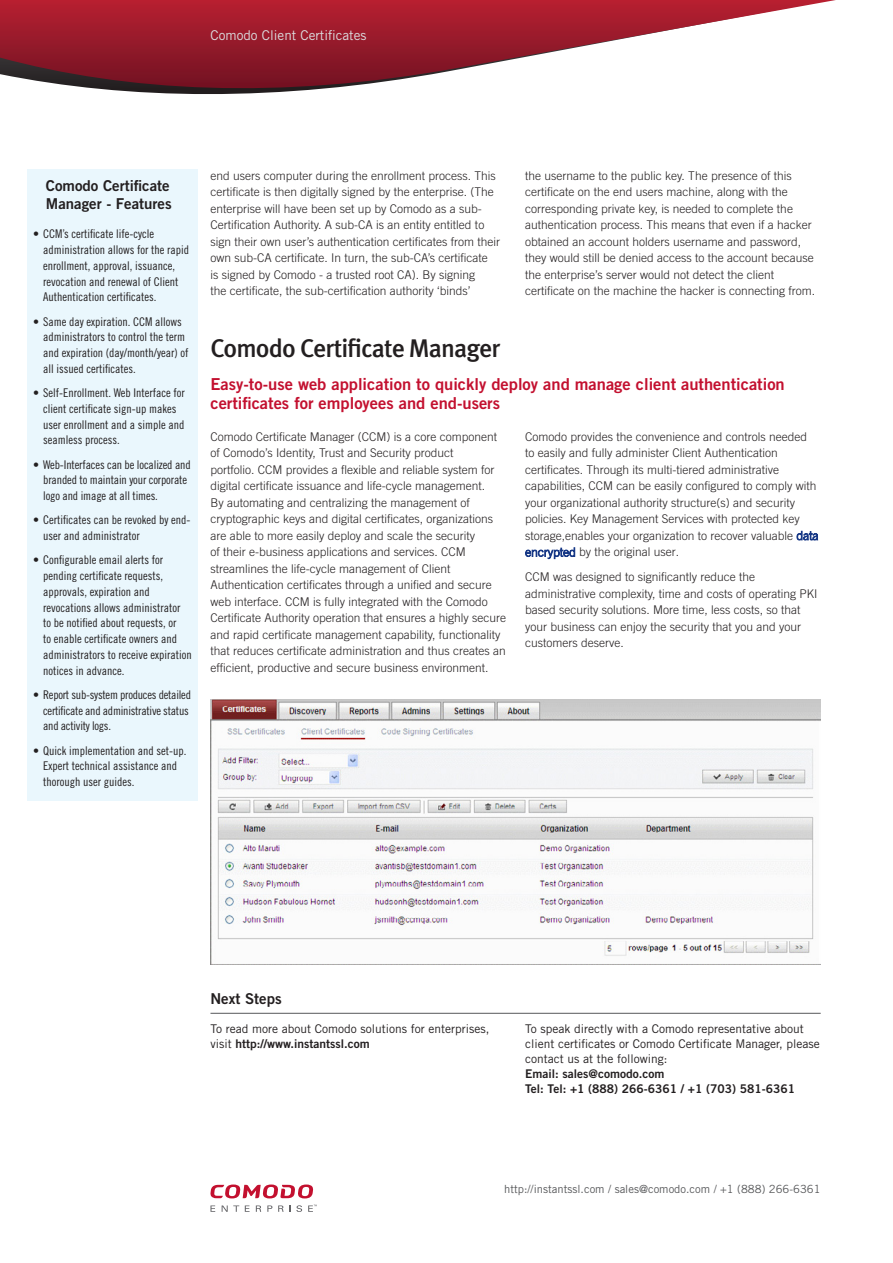
<style>
.page{position:relative;width:893px;height:1263px;background:#fff}
.page>*{position:absolute;margin:0;border:0;box-sizing:border-box;transform-origin:0 0}
.t1{font:500 25.5px "Meta";letter-spacing:-.03em;color:#231f20}
.t2{font:16.5px/19.8px "Trade Gothic LT Bold Two";color:#c3102f}
.t3{font:15px/18px "Trade Gothic Bold Two";color:#231f20}
.t4{font:15px "Trade Gothic LT Bold Two";color:#231f20}
.t5{font:13.5px "Trade Gothic LT";color:#dcdddf}
.t6{font:300 12px/16.5px "Trade Gothic LT";color:#231f20}
.t7{font:12px/15.8px "Trade Gothic LT Cond Eighteen";color:#231f20}
.t8{font:12px/15px "Trade Gothic LT";color:#231f20}
.t9{font:12px/15px "Trade Gothic LT Bold Two";color:#231f20}
.t10{font:12px/15.8px "Trade Gothic LT Cond Eighteen";letter-spacing:-.02em;color:#231f20}
.t11{font:11.25px "Trade Gothic LT";color:#57585a}
.s1{color:#173886}
.s2{font-family:"Trade Gothic LT"}
</style>
<div class="page">
<svg style="left:0;top:0;width:836px;height:94px"></svg>
<svg style="left:210px;top:1205px;width:5px;height:7px"></svg>
<svg style="left:222px;top:1205px;width:17px;height:7px"></svg>
<svg style="left:245px;top:1205px;width:5px;height:7px"></svg>
<svg style="left:256px;top:1205px;width:5px;height:7px"></svg>
<svg style="left:267px;top:1205px;width:5px;height:7px"></svg>
<svg style="left:278px;top:1205px;width:12px;height:7px"></svg>
<svg style="left:296px;top:1205px;width:6px;height:7px"></svg>
<svg style="left:308px;top:1204px;width:9px;height:8px"></svg>
<svg style="left:210px;top:1184px;width:103px;height:14px"></svg>
<div style="left:27px;top:169px;width:171px;height:631px;background:#eaf7fd"></div>
<hr style="left:210px;top:1013px;width:611px;height:1px;background:#57585a">
<img style="left:210px;top:699px;width:610px;height:265px">
<p class="t5" style="left:210px;top:27px;width:157px">Comodo Client Certificates</p>
<p class="t3" style="left:46px;top:177px;width:127px">Comodo Certificate<br>Manager - Features</p>
<p class="t7" style="left:43px;top:226px;width:147px;text-indent:-10px">• CCM’s certificate life-cycle administration allows for the rapid enrollment, approval, issuance, revocation and renewal of Client Authentication certificates.</p>
<p class="t7" style="left:43px;top:313px;width:147px;text-indent:-10px">• Same day expiration. CCM allows administrators to control the term and expiration (day/month/year) of all issued certificates.</p>
<p class="t7" style="left:43px;top:385px;width:143px;text-indent:-10px">• Self-Enrollment. Web Interface for client certificate sign-up makes user enrollment and a simple and seamless process.</p>
<p class="t7" style="left:43px;top:456px;width:149px;text-indent:-10px">• Web-Interfaces can be localized and branded to maintain your corporate logo and image at all times.</p>
<p class="t7" style="left:43px;top:512px;width:149px;text-indent:-10px">• Certificates can be revoked by end&shy;user and administrator</p>
<p class="t7" style="left:43px;top:552px;width:150px;text-indent:-10px">• Configurable email alerts for pending certificate requests, approvals, expiration and revocations allows administrator<br>to be notified about requests, or<br>to enable certificate owners and administrators to receive expiration notices in advance.</p>
<p class="t10" style="left:43px;top:686px;width:149px;text-indent:-10px">• Report sub-system produces detailed certificate and administrative status and activity logs.</p>
<p class="t7" style="left:43px;top:742px;width:145px;text-indent:-10px">• Quick implementation and set-up.<br>Expert technical assistance and thorough user guides.</p>
<p class="t6" style="left:210px;top:167px;width:291px">end users computer during the enrollment process. This certificate is then digitally signed by the enterprise. (The enterprise will have been set up by Comodo as a sub-Certification Authority. A sub-CA is an entity entitled to sign their own user’s authentication certificates from their own sub-CA certificate. In turn, the sub-CA’s certificate<br>is signed by Comodo - a trusted root CA). By signing<br>the certificate, the sub-certification authority ‘binds’</p>
<p class="t6" style="left:525px;top:167px;width:292px">the username to the public key. The presence of this certificate on the end users machine, along with the corresponding private key, is needed to complete the authentication process. This means that even if a hacker obtained an account holders username and password, they would still be denied access to the account because the enterprise’s server would not detect the client certificate on the machine the hacker is connecting from.</p>
<h1 class="t1" style="left:210px;top:333px;width:291px">Comodo Certificate Manager</h1>
<h2 class="t2" style="left:210px;top:373px;width:576px">Easy-to-use web application to quickly deploy and manage client authentication certificates for employees and end-users</h2>
<p class="t6" style="left:210px;top:428px;width:297px">Comodo Certificate Manager (CCM) is a core component of Comodo’s Identity, Trust and Security product<br>portfolio. CCM provides a flexible and reliable system for digital certificate issuance and life-cycle management.<br>By automating and centralizing the management of cryptographic keys and digital certificates, organizations are able to more easily deploy and scale the security<br>of their e-business applications and services. CCM streamlines the life-cycle management of Client Authentication certificates through a unified and secure web interface. CCM is fully integrated with the Comodo Certificate Authority operation that ensures a highly secure and rapid certificate management capability, functionality that reduces certificate administration and thus creates an efficient, productive and secure business environment.</p>
<p class="t6" style="left:525px;top:428px;width:295px">Comodo provides the convenience and controls needed to easily and fully administer Client Authentication certificates. Through its multi-tiered administrative capabilities, CCM can be easily configured to comply with your organizational authority structure(s) and security policies. Key Management Services with protected key storage,enables your organization to recover valuable <span class="s1">data encrypted</span> by the original user.</p>
<p class="t6" style="left:525px;top:569px;width:294px">CCM was designed to significantly reduce the administrative complexity, time and costs of operating PKI based security solutions. More time, less costs, so that your business can enjoy the security that you and your customers deserve.</p>
<p class="t4" style="left:210px;top:989px;width:73px">Next Steps</p>
<p class="t8" style="left:210px;top:1021px;width:280px">To read more about Comodo solutions for enterprises,</p>
<p class="t9" style="left:210px;top:1036px;width:161px"><span class="s2">visit</span> http://www.instantssl.com</p>
<p class="t8" style="left:525px;top:1021px;width:296px">To speak directly with a Comodo representative about client certificates or Comodo Certificate Manager, please contact us at the following:</p>
<p class="t9" style="left:525px;top:1066px;width:271px">Email: sales@comodo.com<br>Tel: Tel: +1 (888) 266-6361 / +1 (703) 581-6361</p>
<p class="t11" style="left:504px;top:1182px;width:318px">http://instantssl.com / sales@comodo.com / +1 (888) 266-6361</p>
</div>
